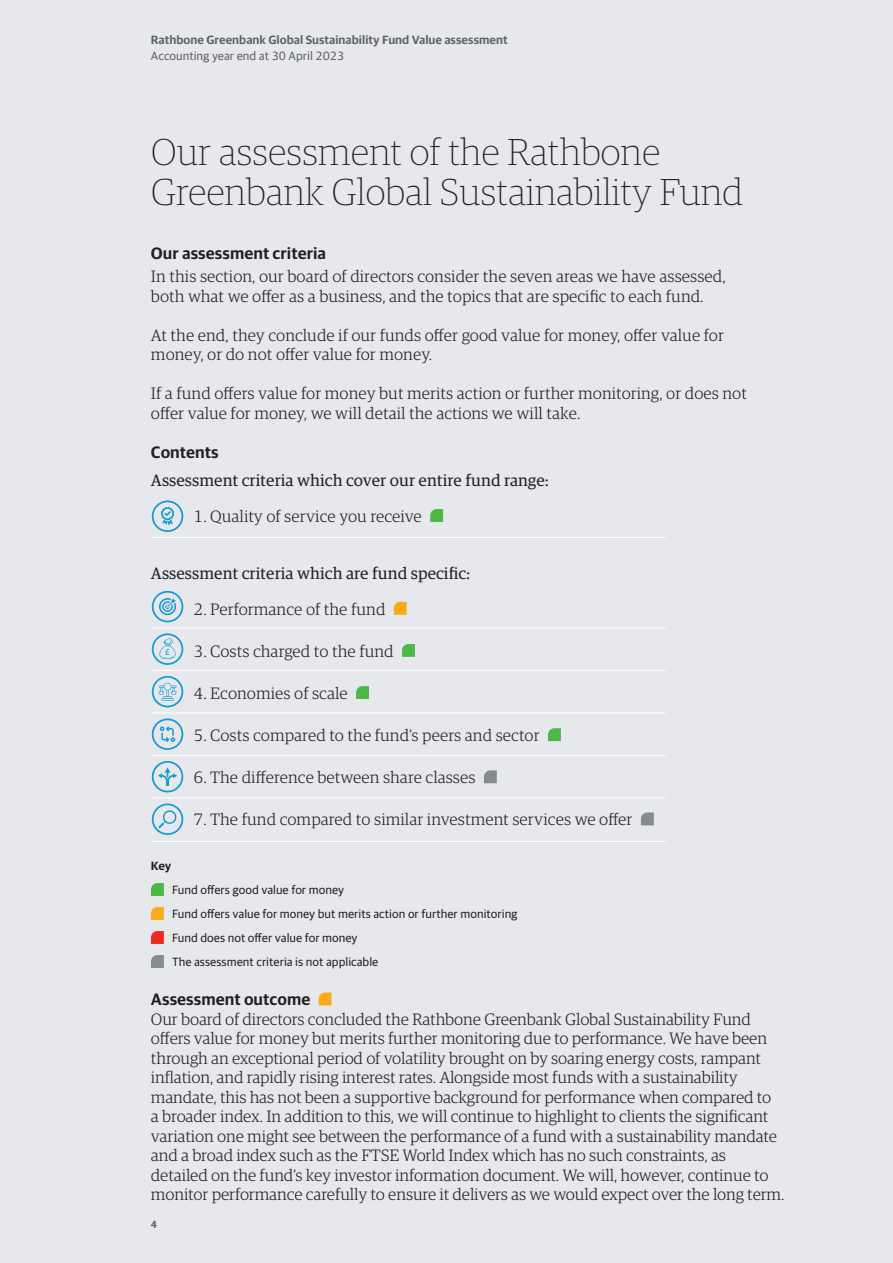
<style>
.page{position:relative;width:893px;height:1263px;background:#e7e8eb}
.page>*{position:absolute;margin:0;border:0;box-sizing:border-box;transform-origin:0 0}
.Headings{font:100 37.5px/40.5px "Guardian RTB Egyp";letter-spacing:-.01em;color:#231f20}
.body_text{font:300 16.5px/19.5px "Guardian RTB Egyp";letter-spacing:-.01em;color:#231f20}
.t1{font:16.5px "Guardian RTB Egyp";color:#231f20}
.Sub_heading{font:600 16.5px "Guardian RTB Sans";color:#231f20}
.Sub_heading-2{font:12px "Guardian RTB Sans";color:#231f20}
.t2{font:600 12px "Guardian RTB Sans";color:#5d6067}
.t3{font:12px "Guardian RTB Sans";color:#5d6067}
.Sub_heading-3{font:600 12px "Guardian RTB Sans";color:#231f20}
.t4{font:600 10.5px "Guardian RTB Sans";color:#5d6067}
.t5{font:8.7px "Guardian RTB Sans";color:#159ad5}
</style>
<div class="page">
<svg style="left:430px;top:509px;width:13px;height:13px"></svg>
<svg style="left:394px;top:602px;width:13px;height:13px"></svg>
<svg style="left:402px;top:644px;width:13px;height:13px"></svg>
<svg style="left:356px;top:686px;width:13px;height:13px"></svg>
<svg style="left:548px;top:728px;width:13px;height:13px"></svg>
<svg style="left:484px;top:770px;width:13px;height:13px"></svg>
<svg style="left:641px;top:812px;width:13px;height:13px"></svg>
<svg style="left:151px;top:883px;width:13px;height:13px"></svg>
<svg style="left:151px;top:907px;width:13px;height:13px"></svg>
<svg style="left:151px;top:931px;width:13px;height:13px"></svg>
<svg style="left:151px;top:955px;width:13px;height:13px"></svg>
<svg style="left:319px;top:992px;width:12px;height:13px"></svg>
<div style="left:152px;top:500px;width:31px;height:32px;border:2px solid #159ad5;border-radius:50%"></div>
<svg style="left:161px;top:507px;width:13px;height:18px"></svg>
<hr style="left:151px;top:537px;width:514px;height:1px;background:#fff">
<div style="left:152px;top:591px;width:31px;height:31px;border:2px solid #159ad5;border-radius:50%"></div>
<svg style="left:159px;top:598px;width:17px;height:17px"></svg>
<div style="left:152px;top:633px;width:31px;height:32px;border:2px solid #159ad5;border-radius:50%"></div>
<svg style="left:158px;top:638px;width:18px;height:22px"></svg>
<div style="left:152px;top:676px;width:31px;height:31px;border:2px solid #159ad5;border-radius:50%"></div>
<svg style="left:159px;top:683px;width:17px;height:18px"></svg>
<div style="left:152px;top:718px;width:31px;height:32px;border:2px solid #159ad5;border-radius:50%"></div>
<svg style="left:160px;top:726px;width:15px;height:16px"></svg>
<div style="left:152px;top:761px;width:31px;height:31px;border:2px solid #159ad5;border-radius:50%"></div>
<svg style="left:158px;top:767px;width:19px;height:19px"></svg>
<div style="left:152px;top:803px;width:31px;height:32px;border:2px solid #159ad5;border-radius:50%"></div>
<svg style="left:159px;top:810px;width:17px;height:18px"></svg>
<hr style="left:151px;top:627px;width:514px;height:1px;background:#fff">
<hr style="left:151px;top:670px;width:514px;height:1px;background:#fff">
<hr style="left:151px;top:712px;width:514px;height:1px;background:#fff">
<hr style="left:151px;top:755px;width:514px;height:1px;background:#fff">
<hr style="left:151px;top:797px;width:514px;height:1px;background:#fff">
<hr style="left:151px;top:841px;width:514px;height:1px;background:#fff">
<p class="t2" style="left:151px;top:31px;width:358px">Rathbone Greenbank Global Sustainability Fund Value assessment</p>
<p class="t3" style="left:151px;top:47px;width:195px">Accounting year end at 30 April 2023</p>
<p class="Headings" style="left:151px;top:130px;width:594px">Our assessment of the Rathbone<br>Greenbank Global Sustainability Fund</p>
<p class="Sub_heading" style="left:151px;top:241px;width:177px">Our assessment criteria</p>
<p class="body_text" style="left:151px;top:266px;width:576px">In this section, our board of directors consider the seven areas we have assessed, both what we offer as a business, and the topics that are specific to each fund.</p>
<p class="body_text" style="left:151px;top:325px;width:575px">At the end, they conclude if our funds offer good value for money, offer value for money, or do not offer value for money.</p>
<p class="body_text" style="left:151px;top:383px;width:598px">If a fund offers value for money but merits action or further monitoring, or does not offer value for money, we will detail the actions we will take.</p>
<p class="Sub_heading" style="left:151px;top:440px;width:69px">Contents</p>
<p class="t1" style="left:151px;top:469px;width:399px">Assessment criteria which cover our entire fund range:</p>
<p class="body_text" style="left:193px;top:506px;width:230px">1. Quality of service you receive</p>
<p class="t1" style="left:151px;top:562px;width:321px">Assessment criteria which are fund specific:</p>
<p class="body_text" style="left:193px;top:598px;width:194px">2. Performance of the fund</p>
<p class="body_text" style="left:193px;top:640px;width:202px">3. Costs charged to the fund</p>
<p class="body_text" style="left:193px;top:683px;width:156px">4. Economies of scale</p>
<p class="body_text" style="left:193px;top:725px;width:348px">5. Costs compared to the fund’s peers and sector</p>
<p class="body_text" style="left:193px;top:767px;width:284px">6. The difference between share classes</p>
<p class="body_text" style="left:193px;top:809px;width:441px">7. The fund compared to similar investment services we offer</p>
<p class="Sub_heading-3" style="left:151px;top:857px;width:22px">Key</p>
<p class="Sub_heading-2" style="left:172px;top:882px;width:173px">Fund offers good value for money</p>
<p class="Sub_heading-2" style="left:172px;top:906px;width:347px">Fund offers value for money but merits action or further monitoring</p>
<p class="Sub_heading-2" style="left:172px;top:930px;width:187px">Fund does not offer value for money</p>
<p class="Sub_heading-2" style="left:172px;top:954px;width:208px">The assessment criteria is not applicable</p>
<p class="Sub_heading" style="left:151px;top:987px;width:161px">Assessment outcome</p>
<p class="body_text" style="left:151px;top:1008px;width:635px">Our board of directors concluded the Rathbone Greenbank Global Sustainability Fund offers value for money but merits further monitoring due to performance. We have been through an exceptional period of volatility brought on by soaring energy costs, rampant inflation, and rapidly rising interest rates. Alongside most funds with a sustainability mandate, this has not been a supportive background for performance when compared to<br>a broader index. In addition to this, we will continue to highlight to clients the significant variation one might see between the performance of a fund with a sustainability mandate and a broad index such as the FTSE World Index which has no such constraints, as detailed on the fund’s key investor information document. We will, however, continue to monitor performance carefully to ensure it delivers as we would expect over the long term.</p>
<p class="t5" style="left:165px;top:646px;width:7px">£</p>
<p class="t4" style="left:151px;top:1216px;width:8px">4</p>
</div>
